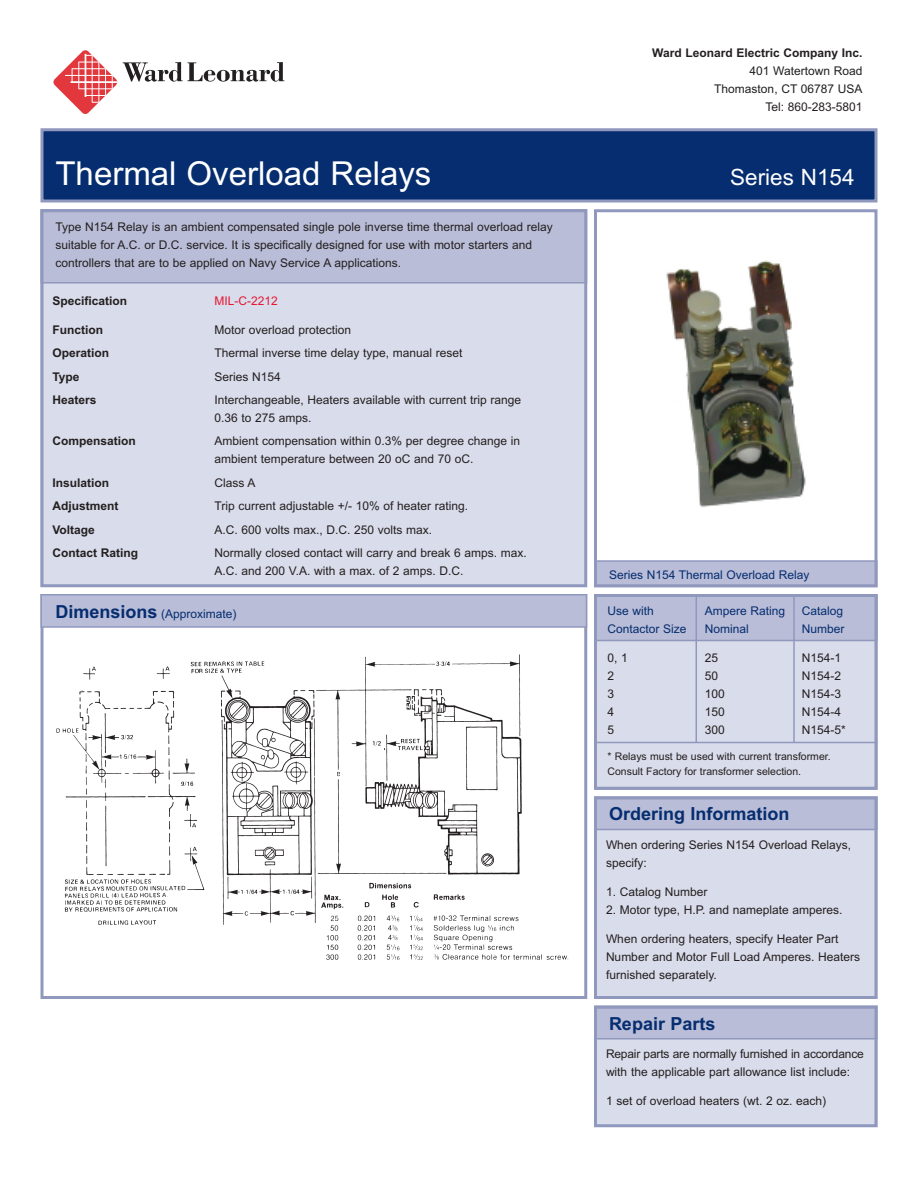
<style>
.page{position:relative;width:918px;height:1188px;background:#fff}
.page>*{position:absolute;margin:0;border:0;box-sizing:border-box;transform-origin:0 0}
.t1{font:33px "Arial MS";color:#fff}
.t2{font:22.5px "Arial MS";color:#fff}
.t3{font:18px "Arial Bold MS";color:#052d6f}
.t4{font:12px/18px "Arial MS";color:#231f20}
.t5{font:12px "Arial Bold MS";color:#231f20}
.t6{font:12px "Arial MS";color:#052d6f}
.t7{font:12px "Arial MS";color:#e51836}
.t8{font:10.5px/15px "Arial MS";color:#231f20}
.s1{font-family:"Arial Bold MS";font-size:18px}
</style>
<div class="page">
<img style="left:666px;top:260px;width:140px;height:247px">
<img style="left:56px;top:654px;width:513px;height:306px">
<div style="left:40px;top:594px;width:547px;height:405px;border:3px solid #9098be"></div>
<div style="left:40px;top:209px;width:547px;height:378px;background:#d9dcea"></div>
<div style="left:41px;top:210px;width:545px;height:73px;background:#b9bdd7"></div>
<div style="left:40px;top:209px;width:547px;height:75px;border:2px solid #9098be"></div>
<div style="left:595px;top:595px;width:282px;height:194px;background:#d9dcea"></div>
<div style="left:595px;top:595px;width:282px;height:45px;background:#b9bdd7"></div>
<div style="left:594px;top:594px;width:284px;height:47px;border:2px solid #9098be"></div>
<svg style="left:53px;top:50px;width:231px;height:64px"></svg>
<div style="left:42px;top:130px;width:834px;height:71px;background:#052d6f"></div>
<div style="left:40px;top:128px;width:838px;height:74px;border:3px solid #9098be"></div>
<div style="left:41px;top:595px;width:545px;height:32px;background:#b9bdd7"></div>
<div style="left:40px;top:594px;width:547px;height:34px;border:2px solid #9098be"></div>
<hr style="left:594px;top:742px;width:284px;height:1px;background:#9098be">
<div style="left:595px;top:561px;width:282px;height:25px;background:#b9bdd7"></div>
<div style="left:594px;top:560px;width:284px;height:27px;border:2px solid #9098be"></div>
<div style="left:594px;top:209px;width:284px;height:378px;border:3px solid #9098be"></div>
<div style="left:40px;top:209px;width:547px;height:378px;border:3px solid #9098be"></div>
<hr style="left:696px;top:594px;width:1px;height:148px;background:#9098be">
<hr style="left:793px;top:594px;width:2px;height:149px;background:#9098be">
<div style="left:594px;top:594px;width:284px;height:196px;border:3px solid #9098be"></div>
<div style="left:594px;top:796px;width:284px;height:203px;background:#d9dcea"></div>
<div style="left:595px;top:797px;width:282px;height:33px;background:#b9bdd7"></div>
<div style="left:594px;top:796px;width:284px;height:34px;border:2px solid #9098be"></div>
<div style="left:594px;top:1006px;width:284px;height:121px;background:#d9dcea"></div>
<div style="left:595px;top:1006px;width:282px;height:33px;background:#b9bdd7"></div>
<div style="left:594px;top:1006px;width:284px;height:34px;border:2px solid #9098be"></div>
<div style="left:594px;top:796px;width:284px;height:203px;border:3px solid #9098be"></div>
<div style="left:594px;top:1006px;width:284px;height:121px;border:3px solid #9098be"></div>
<p class="t5" style="left:652px;top:46px;width:212px">Ward Leonard Electric Company Inc.</p>
<p class="t4" style="left:714px;top:62px;width:150px;text-align:right">401 Watertown Road<br>Thomaston, CT 06787 USA<br>Tel: 860-283-5801</p>
<h1 class="t1" style="left:56px;top:154px;width:377px">Thermal Overload Relays</h1>
<h2 class="t2" style="left:730px;top:164px;width:126px">Series N154</h2>
<p class="t4" style="left:56px;top:218px;width:499px">Type N154 Relay is an ambient compensated single pole inverse time thermal overload relay suitable for A.C. or D.C. service. It is specifically designed for use with motor starters and controllers that are to be applied on Navy Service A applications.</p>
<p class="t5" style="left:52px;top:294px;width:76px">Specification</p>
<p class="t7" style="left:214px;top:294px;width:65px">MIL-C-2212</p>
<p class="t5" style="left:52px;top:323px;width:52px">Function</p>
<p class="t4" style="left:214px;top:321px;width:138px">Motor overload protection</p>
<p class="t5" style="left:52px;top:346px;width:58px">Operation</p>
<p class="t4" style="left:214px;top:344px;width:250px">Thermal inverse time delay type, manual reset</p>
<p class="t5" style="left:52px;top:369px;width:29px">Type</p>
<p class="t4" style="left:214px;top:367px;width:68px">Series N154</p>
<p class="t5" style="left:52px;top:393px;width:46px">Heaters</p>
<p class="t4" style="left:214px;top:391px;width:308px">Interchangeable, Heaters available with current trip range<br>0.36 to 275 amps.</p>
<p class="t5" style="left:52px;top:434px;width:85px">Compensation</p>
<p class="t4" style="left:214px;top:432px;width:307px">Ambient compensation within 0.3% per degree change in ambient temperature between 20 oC and 70 oC.</p>
<p class="t5" style="left:52px;top:476px;width:58px">Insulation</p>
<p class="t4" style="left:214px;top:474px;width:43px">Class A</p>
<p class="t5" style="left:52px;top:499px;width:67px">Adjustment</p>
<p class="t4" style="left:214px;top:497px;width:255px">Trip current adjustable +/- 10% of heater rating.</p>
<p class="t5" style="left:52px;top:522px;width:44px">Voltage</p>
<p class="t4" style="left:214px;top:520px;width:219px">A.C. 600 volts max., D.C. 250 volts max.</p>
<p class="t5" style="left:52px;top:546px;width:87px">Contact Rating</p>
<p class="t4" style="left:214px;top:544px;width:314px">Normally closed contact will carry and break 6 amps. max.<br>A.C. and 200 V.A. with a max. of 2 amps. D.C.</p>
<p class="t6" style="left:56px;top:607px;width:183px"><span class="s1">Dimensions</span> (Approximate)</p>
<p class="t6" style="left:609px;top:568px;width:202px">Series N154 Thermal Overload Relay</p>
<p class="t6" style="left:608px;top:604px;width:48px">Use with</p>
<p class="t6" style="left:705px;top:604px;width:82px">Ampere Rating</p>
<p class="t6" style="left:802px;top:604px;width:43px">Catalog</p>
<p class="t6" style="left:608px;top:622px;width:81px">Contactor Size</p>
<p class="t6" style="left:705px;top:622px;width:46px">Nominal</p>
<p class="t6" style="left:802px;top:622px;width:44px">Number</p>
<p class="t4" style="left:608px;top:649px;width:22px">0, 1</p>
<p class="t4" style="left:705px;top:649px;width:15px">25</p>
<p class="t4" style="left:802px;top:649px;width:41px">N154-1</p>
<p class="t4" style="left:608px;top:667px;width:8px">2</p>
<p class="t4" style="left:705px;top:667px;width:15px">50</p>
<p class="t4" style="left:802px;top:667px;width:41px">N154-2</p>
<p class="t4" style="left:608px;top:685px;width:8px">3</p>
<p class="t4" style="left:705px;top:685px;width:22px">100</p>
<p class="t4" style="left:802px;top:685px;width:41px">N154-3</p>
<p class="t4" style="left:608px;top:703px;width:8px">4</p>
<p class="t4" style="left:705px;top:703px;width:22px">150</p>
<p class="t4" style="left:802px;top:703px;width:41px">N154-4</p>
<p class="t4" style="left:608px;top:721px;width:8px">5</p>
<p class="t4" style="left:705px;top:721px;width:22px">300</p>
<p class="t4" style="left:802px;top:721px;width:46px">N154-5*</p>
<p class="t8" style="left:608px;top:749px;width:225px">* Relays must be used with current transformer.<br>Consult Factory for transformer selection.</p>
<h3 class="t3" style="left:609px;top:804px;width:182px">Ordering Information</h3>
<p class="t4" style="left:606px;top:836px;width:247px">When ordering Series N154 Overload Relays, specify:</p>
<p class="t4" style="left:606px;top:883px;width:103px">1. Catalog Number</p>
<p class="t4" style="left:606px;top:901px;width:238px">2. Motor type, H.P. and nameplate amperes.</p>
<p class="t4" style="left:606px;top:929px;width:256px">When ordering heaters, specify Heater Part<br>Number and Motor Full Load Amperes. Heaters furnished separately.</p>
<h3 class="t3" style="left:609px;top:1013px;width:108px">Repair Parts</h3>
<p class="t4" style="left:606px;top:1045px;width:259px">Repair parts are normally furnished in accordance with the applicable part allowance list include:</p>
<p class="t4" style="left:606px;top:1092px;width:222px">1 set of overload heaters (wt. 2 oz. each)</p>
</div>
